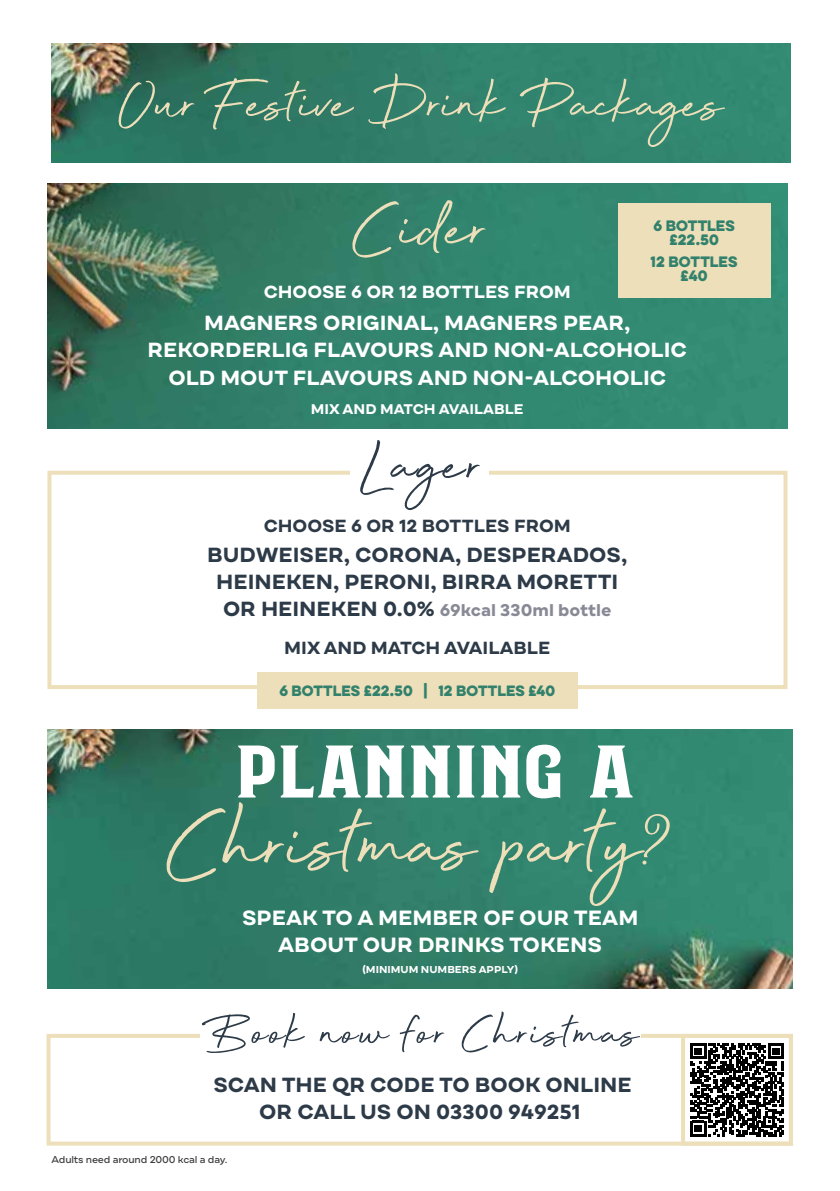
<style>
.page{position:relative;width:840px;height:1191px;background:#fff}
.page>*{position:absolute;margin:0;border:0;box-sizing:border-box;transform-origin:0 0}
.t1{font:107.2px "Beyond Infinity";color:#eddfb9}
.t2{font:86.6px "Clovet";letter-spacing:.01em;color:#fff}
.t3{font:81.8px "Beyond Infinity";color:#eddfb9}
.t4{font:70.4px "Beyond Infinity";letter-spacing:.03em;color:#2d3a48}
.t5{font:68.4px "Beyond Infinity";color:#eddfb9}
.t6{font:55px "Beyond Infinity";letter-spacing:.03em;color:#2d3a48}
.t7{font:700 20.6px/27.4px "Draft A";color:#fff;text-align:center}
.t8{font:700 20.4px/27.2px "Draft A";color:#2d3a48;text-align:center}
.t9{font:700 20.4px/27.2px "Draft A";color:#fff;text-align:center}
.t10{font:700 17.6px "Draft A";color:#2d3a48}
.t11{font:700 17.6px "Draft A";color:#fff}
.t12{font:700 17px "Draft A";color:#878995}
.t13{font:700 14px "Draft A";color:#fff}
.t14{font:13.6px/14.2px "Eveleth Clean";letter-spacing:.005em;color:#32816c;text-align:center}
.t15{font:13.4px "Eveleth Clean";letter-spacing:.005em;color:#32816c}
.t16{font:500 10px "Draft A";letter-spacing:-.02em;color:#3c3c3b}
.t17{font:700 10px "Draft A";color:#fff}
.s1{font-size:20.4px;color:#2d3a48}
.s2{font-family:"Rafka Script Demo"}
</style>
<div class="page">
<img style="left:47px;top:184px;width:739px;height:245px">
<div style="left:617px;top:203px;width:153px;height:94px;background:#eddfb9"></div>
<div style="left:47px;top:471px;width:740px;height:218px;border:4px solid #eddfb9"></div>
<div style="left:257px;top:672px;width:320px;height:37px;background:#eddfb9"></div>
<div style="left:351px;top:435px;width:138px;height:58px;background:#fff"></div>
<img style="left:47px;top:730px;width:745px;height:258px">
<div style="left:46px;top:1034px;width:746px;height:111px;border:4px solid #eddfb9"></div>
<div style="left:200px;top:1009px;width:439px;height:49px;background:#fff"></div>
<svg style="left:690px;top:1043px;width:93px;height:93px"></svg>
<div style="left:680px;top:1034px;width:112px;height:111px;border:4px solid #eddfb9"></div>
<img style="left:51px;top:43px;width:739px;height:120px">
<h3 class="t5" style="left:117px;top:68px;width:607px">Our Festive Drink Packages</h3>
<h3 class="t3" style="left:353px;top:186px;width:135px">Cider</h3>
<p class="t11" style="left:263px;top:280px;width:308px">CHOOSE 6 OR 12 BOTTLES FROM</p>
<p class="t14" style="left:653px;top:218px;width:83px">6 BOTTLES £22.50</p>
<p class="t14" style="left:650px;top:254px;width:88px">12 BOTTLES £40</p>
<p class="t9" style="left:147px;top:310px;width:540px">MAGNERS ORIGINAL, MAGNERS PEAR,<br>REKORDERLIG FLAVOURS AND NON-ALCOHOLIC<br>OLD MOUT FLAVOURS AND NON-ALCOHOLIC</p>
<p class="t13" style="left:311px;top:400px;width:214px">MIX AND MATCH AVAILABLE</p>
<h3 class="t4" style="left:359px;top:428px;width:124px">Lager</h3>
<p class="t10" style="left:263px;top:514px;width:308px">CHOOSE 6 OR 12 BOTTLES FROM</p>
<p class="t8" style="left:207px;top:541px;width:421px">BUDWEISER, CORONA, DESPERADOS,<br>HEINEKEN, PERONI, BIRRA MORETTI</p>
<p class="t12" style="left:223px;top:599px;width:390px"><span class="s1">OR HEINEKEN 0.0%</span> 69kcal 330ml bottle</p>
<p class="t10" style="left:284px;top:636px;width:267px">MIX AND MATCH AVAILABLE</p>
<p class="t15" style="left:279px;top:681px;width:277px">6 BOTTLES £22.50 | 12 BOTTLES £40</p>
<h2 class="t2" style="left:235px;top:726px;width:400px">PLANNING A</h2>
<h1 class="t1" style="left:167px;top:788px;width:501px">Christmas party<span class="s2">?</span></h1>
<p class="t7" style="left:242px;top:904px;width:397px">SPEAK TO A MEMBER OF OUR TEAM<br>ABOUT OUR DRINKS TOKENS</p>
<p class="t17" style="left:362px;top:963px;width:157px">(MINIMUM NUMBERS APPLY)</p>
<h3 class="t6" style="left:201px;top:1004px;width:438px">Book now for Christmas</h3>
<p class="t8" style="left:213px;top:1071px;width:419px">SCAN THE QR CODE TO BOOK ONLINE<br>OR CALL US ON 03300 949251</p>
<p class="t16" style="left:51px;top:1153px;width:177px">Adults need around 2000 kcal a day.</p>
</div>
